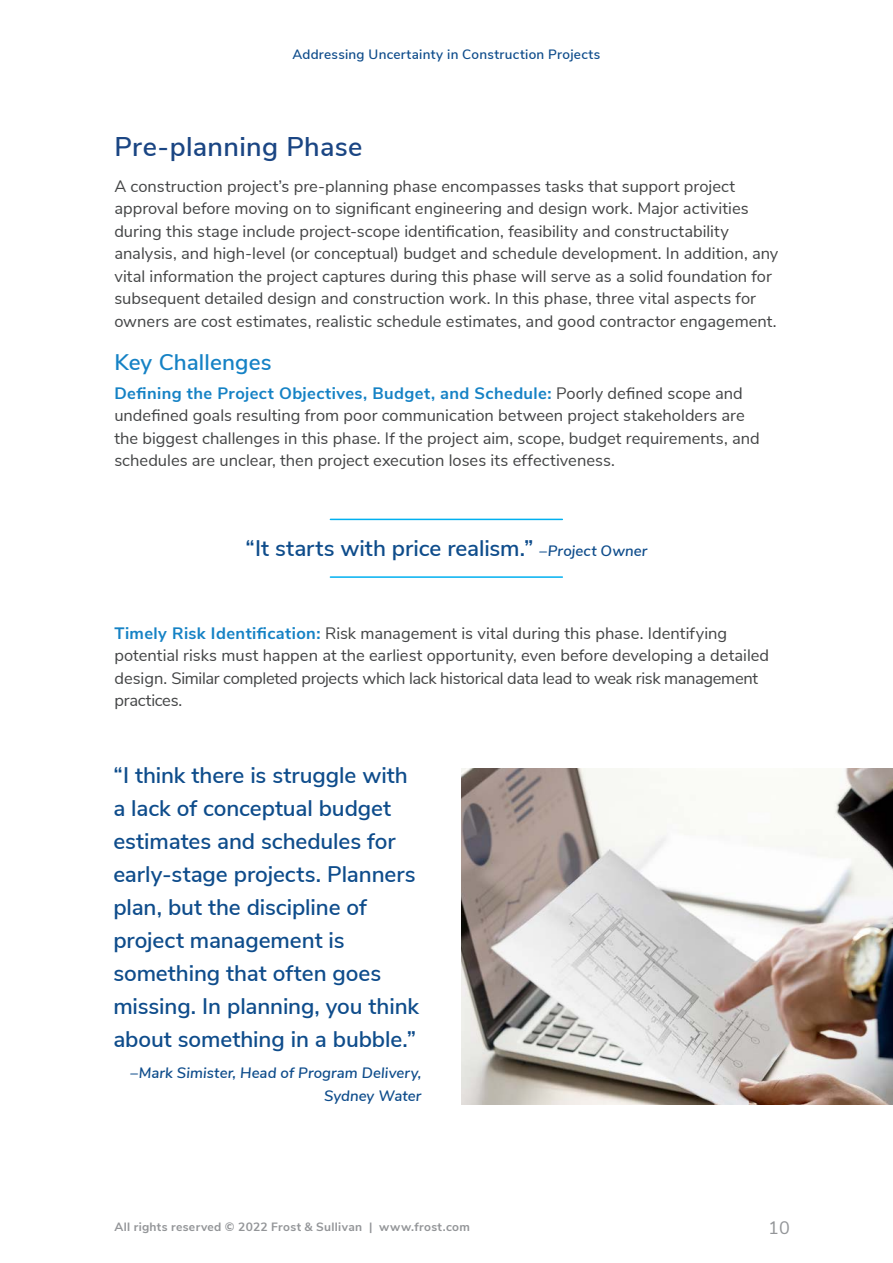
<style>
.page{position:relative;width:893px;height:1263px;background:#fff}
.page>*{position:absolute;margin:0;border:0;box-sizing:border-box;transform-origin:0 0}
.t1{font:600 27px "Nunito Sans";letter-spacing:.01em;color:#1a4583}
.Pull_Quote{font:600 22.5px/33px "Nunito Sans";letter-spacing:-.005em;color:#0e4c8b}
.Pull_Quote_non-photo{font:600 22.5px "Nunito Sans";letter-spacing:-.005em;color:#0e4c8b}
.t2{font:600 22.5px "Nunito Sans";letter-spacing:.005em;color:#1582c5}
.t3{font:18px "Nunito Sans";color:#939598}
.Text_body{font:16.5px/22.5px "Nunito Sans";color:#434445}
.Pull_Quote-2{font:italic 600 15px/22.5px "Nunito Sans";letter-spacing:.005em;color:#0e4c8b;text-align:right}
.t4{font:600 13.5px "Nunito Sans";letter-spacing:.02em;color:#0e4c8b}
.t5{font:700 12px "Nunito Sans";letter-spacing:.025em;color:#939598}
.s1{font-weight:700;color:#1582c5}
.s2{font-style:italic;font-size:15px}
</style>
<div class="page">
<hr style="left:330px;top:576px;width:232px;height:2px;background:#00b0f0">
<hr style="left:330px;top:519px;width:232px;height:1px;background:#00b0f0">
<img style="left:461px;top:768px;width:432px;height:336px">
<p class="t4" style="left:292px;top:44px;width:309px">Addressing Uncertainty in Construction Projects</p>
<h1 class="t1" style="left:114px;top:127px;width:250px">Pre-planning Phase</h1>
<p class="Text_body" style="left:114px;top:174px;width:665px">A construction project’s pre-planning phase encompasses tasks that support project approval before moving on to significant engineering and design work. Major activities during this stage include project-scope identification, feasibility and constructability analysis, and high-level (or conceptual) budget and schedule development. In addition, any vital information the project captures during this phase will serve as a solid foundation for subsequent detailed design and construction work. In this phase, three vital aspects for owners are cost estimates, realistic schedule estimates, and good contractor engagement.</p>
<h2 class="t2" style="left:114px;top:345px;width:159px">Key Challenges</h2>
<p class="Text_body" style="left:114px;top:381px;width:647px"><span class="s1">Defining the Project Objectives, Budget, and Schedule:</span> Poorly defined scope and undefined goals resulting from poor communication between project stakeholders are the biggest challenges in this phase. If the project aim, scope, budget requirements, and schedules are unclear, then project execution loses its effectiveness.</p>
<p class="Pull_Quote_non-photo" style="left:245px;top:531px;width:403px">“It starts with price realism.” <span class="s2">–Project Owner</span></p>
<p class="Text_body" style="left:114px;top:621px;width:656px"><span class="s1">Timely Risk Identification:</span> Risk management is vital during this phase. Identifying potential risks must happen at the earliest opportunity, even before developing a detailed design. Similar completed projects which lack historical data lead to weak risk management practices.</p>
<p class="Pull_Quote" style="left:113px;top:757px;width:307px">“I think there is struggle with a lack of conceptual budget estimates and schedules for early-stage projects. Planners plan, but the discipline of project management is something that often goes missing. In planning, you think about something in a bubble.”</p>
<p class="Pull_Quote-2" style="left:131px;top:1061px;width:292px">–Mark Simister, Head of Program Delivery,<br>Sydney Water</p>
<p class="t5" style="left:114px;top:1218px;width:357px">All rights reserved © 2022 Frost &amp; Sullivan | www.frost.com</p>
<p class="t3" style="left:768px;top:1214px;width:23px">10</p>
</div>
